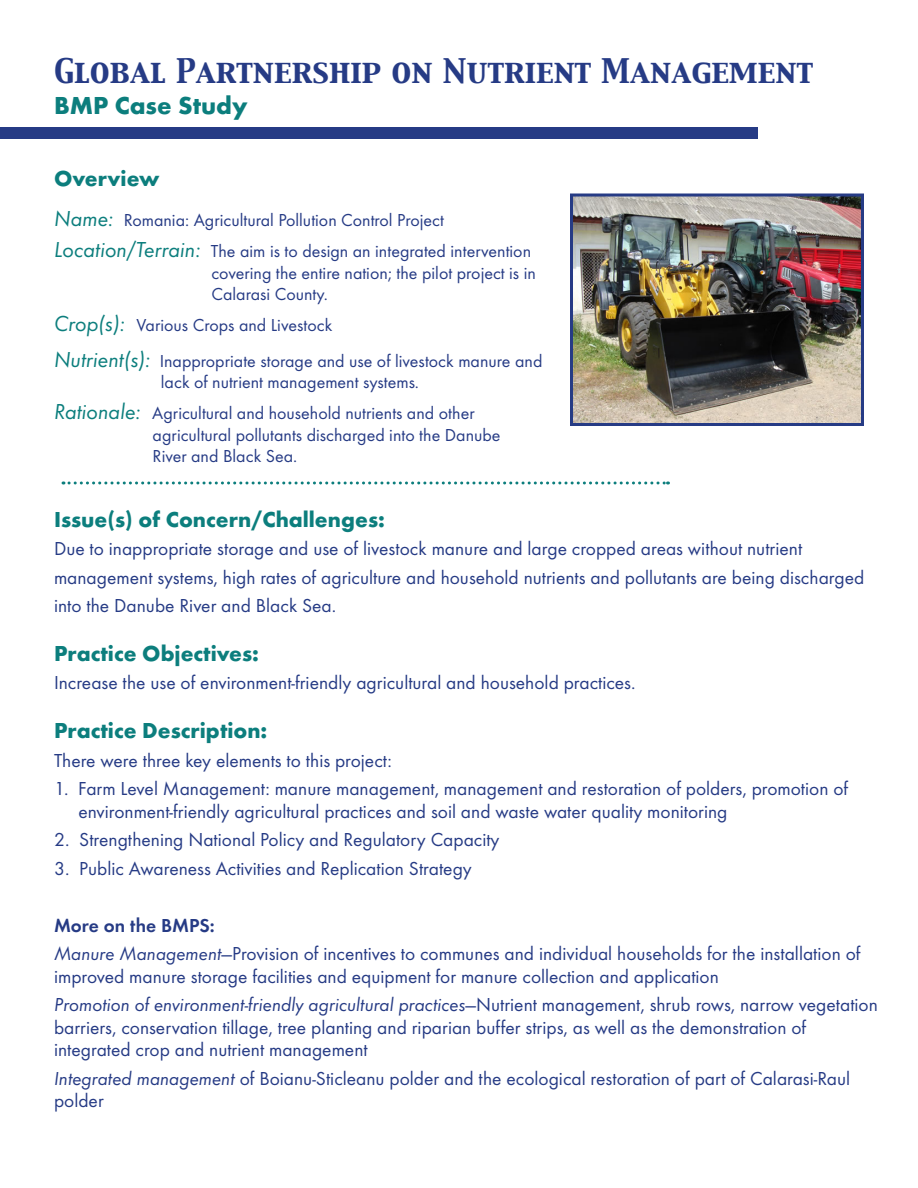
<style>
.page{position:relative;width:918px;height:1188px;background:#fff}
.page>*{position:absolute;margin:0;border:0;box-sizing:border-box;transform-origin:0 0}
.t1{font:30px "Capitals";color:#263b85}
.t2{font:700 25.5px "Futura T";color:#0c7e7d}
.t3{font:700 22.5px "Futura T";color:#0c7e7d}
.t4{font:19.5px/22.5px "Futura T";color:#263b85}
.t5{font:600 19.5px "Futura T";color:#263b85}
.t6{font:18px "Futura T";color:#263b85}
.s1{font-style:italic;font-size:22.5px;color:#0c7e7d}
.s2{font-style:italic}
</style>
<div class="page">
<div style="left:0;top:128px;width:758px;height:12px;background:#263b85"></div>
<svg style="left:63px;top:482px;width:606px;height:2px"></svg>
<img style="left:574px;top:198px;width:286px;height:224px">
<div style="left:570px;top:194px;width:294px;height:232px;border:3px solid #263b85"></div>
<p class="t1" style="left:54px;top:50px;width:760px">Global Partnership on Nutrient Management</p>
<p class="t2" style="left:54px;top:90px;width:195px">BMP Case Study</p>
<p class="t3" style="left:54px;top:166px;width:107px">Overview</p>
<p class="t6" style="left:54px;top:209px;width:391px"><span class="s1">Name:</span> Romania: Agricultural Pollution Control Project</p>
<p class="t6" style="left:54px;top:241px;width:479px"><span class="s1">Location/Terrain:</span> The aim is to design an integrated intervention</p>
<p class="t6" style="left:212px;top:262px;width:326px">covering the entire nation; the pilot project is in</p>
<p class="t6" style="left:212px;top:284px;width:118px">Calarasi County.</p>
<p class="t6" style="left:54px;top:314px;width:280px"><span class="s1">Crop(s):</span> Various Crops and Livestock</p>
<p class="t6" style="left:54px;top:350px;width:490px"><span class="s1">Nutrient(s):</span> Inappropriate storage and use of livestock manure and</p>
<p class="t6" style="left:161px;top:372px;width:260px">lack of nutrient management systems.</p>
<p class="t6" style="left:54px;top:403px;width:422px"><span class="s1">Rationale:</span> Agricultural and household nutrients and other</p>
<p class="t6" style="left:153px;top:424px;width:349px">agricultural pollutants discharged into the Danube</p>
<p class="t6" style="left:153px;top:446px;width:146px">River and Black Sea.</p>
<p class="t3" style="left:54px;top:506px;width:332px">Issue(s) of Concern/Challenges:</p>
<p class="t4" style="left:54px;top:534px;width:812px;line-height:28.5px">Due to inappropriate storage and use of livestock manure and large cropped areas without nutrient management systems, high rates of agriculture and household nutrients and pollutants are being discharged into the Danube River and Black Sea.</p>
<p class="t3" style="left:54px;top:640px;width:207px">Practice Objectives:</p>
<p class="t4" style="left:54px;top:672px;width:583px">Increase the use of environment-friendly agricultural and household practices.</p>
<p class="t3" style="left:54px;top:717px;width:215px">Practice Description:</p>
<p class="t4" style="left:54px;top:749px;width:339px">There were three key elements to this project:</p>
<p class="t4" style="left:54px;top:777px;width:796px">1. Farm Level Management: manure management, management and restoration of polders, promotion of</p>
<p class="t4" style="left:78px;top:800px;width:651px">environment-friendly agricultural practices and soil and waste water quality monitoring</p>
<p class="t4" style="left:54px;top:828px;width:447px">2. Strengthening National Policy and Regulatory Capacity</p>
<p class="t4" style="left:54px;top:857px;width:419px">3. Public Awareness Activities and Replication Strategy</p>
<p class="t5" style="left:54px;top:914px;width:162px">More on the BMPS:</p>
<p class="t4" style="left:54px;top:942px;width:808px"><span class="s2">Manure Management</span>—Provision of incentives to communes and individual households for the installation of improved manure storage facilities and equipment for manure collection and application</p>
<p class="t4" style="left:54px;top:993px;width:825px"><span class="s2">Promotion of environment-friendly agricultural practices</span>—Nutrient management, shrub rows, narrow vegetation barriers, conservation tillage, tree planting and riparian buffer strips, as well as the demonstration of integrated crop and nutrient management</p>
<p class="t4" style="left:54px;top:1067px;width:798px"><span class="s2">Integrated management</span> of Boianu-Sticleanu polder and the ecological restoration of part of Calarasi-Raul polder</p>
</div>
